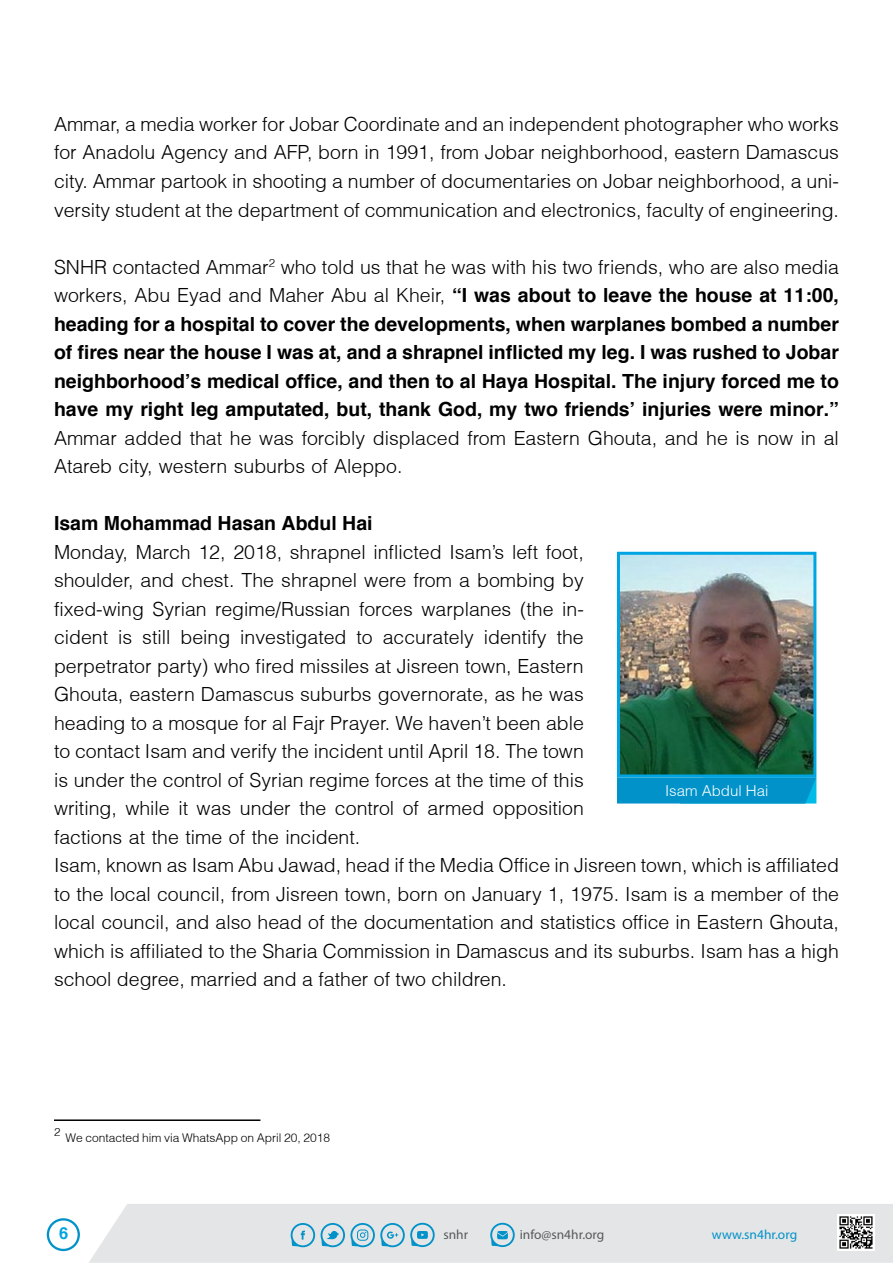
<style>
.page{position:relative;width:893px;height:1263px;background:#fff}
.page>*{position:absolute;margin:0;border:0;box-sizing:border-box;transform-origin:0 0}
.t1{font:300 19.5px/28.5px "Helvetica";color:#000}
.t2{font:700 19.5px/28.5px "Helvetica";color:#000;text-align:justify}
.t3{font:700 16.5px "Helvetica";color:#00a4e2}
.t4{font:300 15px "Helvetica";color:#fff}
.t5{font:13.35px "Myriad Pro";color:#58595b}
.t6{font:13.35px "Myriad Pro";color:#0092c8}
.t7{font:300 12px "Helvetica";color:#000}
.t8{font:300 11.4px "Helvetica";color:#000}
.s1{font-weight:300}
</style>
<div class="page">
<div style="left:89px;top:1204px;width:804px;height:59px;background:#e4e5e6"></div>
<svg style="left:291px;top:1223px;width:24px;height:24px"></svg>
<svg style="left:321px;top:1223px;width:114px;height:24px"></svg>
<svg style="left:490px;top:1223px;width:25px;height:24px"></svg>
<img style="left:837px;top:1214px;width:37px;height:37px">
<svg style="left:47px;top:1218px;width:33px;height:33px"></svg>
<img style="left:621px;top:556px;width:191px;height:217px">
<div style="left:617px;top:552px;width:199px;height:225px;border:3px solid #00a4e2"></div>
<div style="left:617px;top:777px;width:199px;height:26px;background:#0092c8"></div>
<hr style="left:54px;top:1119px;width:206px;height:2px;background:#000">
<p class="t1" style="left:54px;top:110px;width:786px">Ammar a, media worker for Jobar Coordinate and an independent photographer who works for Anadolu Agency and AFP, born in 1991, from Jobar neighborhood, eastern Damascus</p>
<p class="t1" style="left:54px;top:195px;width:786px">versity student at the department of communication and electronics, faculty of engineering.</p>
<p class="t1" style="left:54px;top:167px;width:786px">city. Ammar partook in shooting a number of documentaries on Jobar neighborhood a, uni-</p>
<p class="t8" style="left:269px;top:256px;width:8px">2</p>
<p class="t1" style="left:54px;top:252px;width:216px">SNHR contacted Ammar</p>
<p class="t2" style="left:54px;top:252px;width:786px;text-indent:227px"><span class="s1">who told us that he was with his two friends, who are also media workers, Abu Eyad and Maher Abu al Kheir,</span> “I was about to leave the house at 11:00, heading for a hospital to cover the developments, when warplanes bombed a number of fires near the house I was at, and a shrapnel inflicted my leg I. was rushed to Jobar neighborhood s’ medical office, and then to al Haya Hospital. The injury forced me to have my right leg amputated, but, thank God, my two friends’ injuries were minor “.</p>
<p class="t1" style="left:54px;top:423px;width:786px">Ammar added that he was forcibly displaced from Eastern Ghouta, and he is now in al<br>Atareb city, western suburbs of Aleppo.</p>
<p class="t2" style="left:54px;top:508px;width:320px">Isam Mohammad Hasan Abdul Hai</p>
<p class="t1" style="left:54px;top:537px;width:531px">Monday, March 12, 2018, shrapnel inflicted Isams’ left foot, shoulder, and chest. The shrapnel were from a bombing by</p>
<p class="t1" style="left:557px;top:623px;width:29px">the</p>
<p class="t1" style="left:54px;top:594px;width:531px">fixed-wing Syrian regime/Russian forces warplanes (the in-</p>
<p class="t1" style="left:54px;top:651px;width:787px">perpetrator party) who fired missiles at Jisreen town, Eastern<br>Ghouta, eastern Damascus suburbs governorate, as he was<br>heading to a mosque for al Fajr Prayer. We haven t’ been able<br>to contact Isam and verify the incident until April 18. The town<br>is under the control of Syrian regime forces at the time of this<br>writing, while it was under the control of armed opposition<br>factions at the time of the incident.<br>Isam, known as Isam Abu Jawad, head if the Media Office in Jisreen town, which is affiliated to the local council, from Jisreen town, born on January 1, 1975. Isam is a member of the local council, and also head of the documentation and statistics office in Eastern Ghouta, which is affiliated to the Sharia Commission in Damascus and its suburbs. Isam has a high school degree, married and a father of two children.</p>
<p class="t1" style="left:484px;top:623px;width:64px">identify</p>
<p class="t1" style="left:54px;top:623px;width:56px">cident</p>
<p class="t1" style="left:118px;top:623px;width:16px">is</p>
<p class="t1" style="left:142px;top:623px;width:30px">still</p>
<p class="t1" style="left:180px;top:623px;width:51px">being</p>
<p class="t1" style="left:240px;top:623px;width:108px">investigated</p>
<p class="t1" style="left:383px;top:623px;width:93px">accurately</p>
<p class="t1" style="left:356px;top:623px;width:18px">to</p>
<p class="t4" style="left:665px;top:781px;width:105px">Isam Abdul Hai</p>
<p class="t8" style="left:54px;top:1124px;width:8px">2</p>
<p class="t7" style="left:66px;top:1130px;width:266px">We contacted him via WhatsApp on April 20, 2018</p>
<p class="t3" style="left:59px;top:1223px;width:11px">6</p>
<p class="t5" style="left:443px;top:1226px;width:26px">snhr</p>
<p class="t5" style="left:520px;top:1226px;width:86px">info@sn4hr.org</p>
<p class="t6" style="left:712px;top:1226px;width:87px">www.sn4hr.org</p>
</div>
